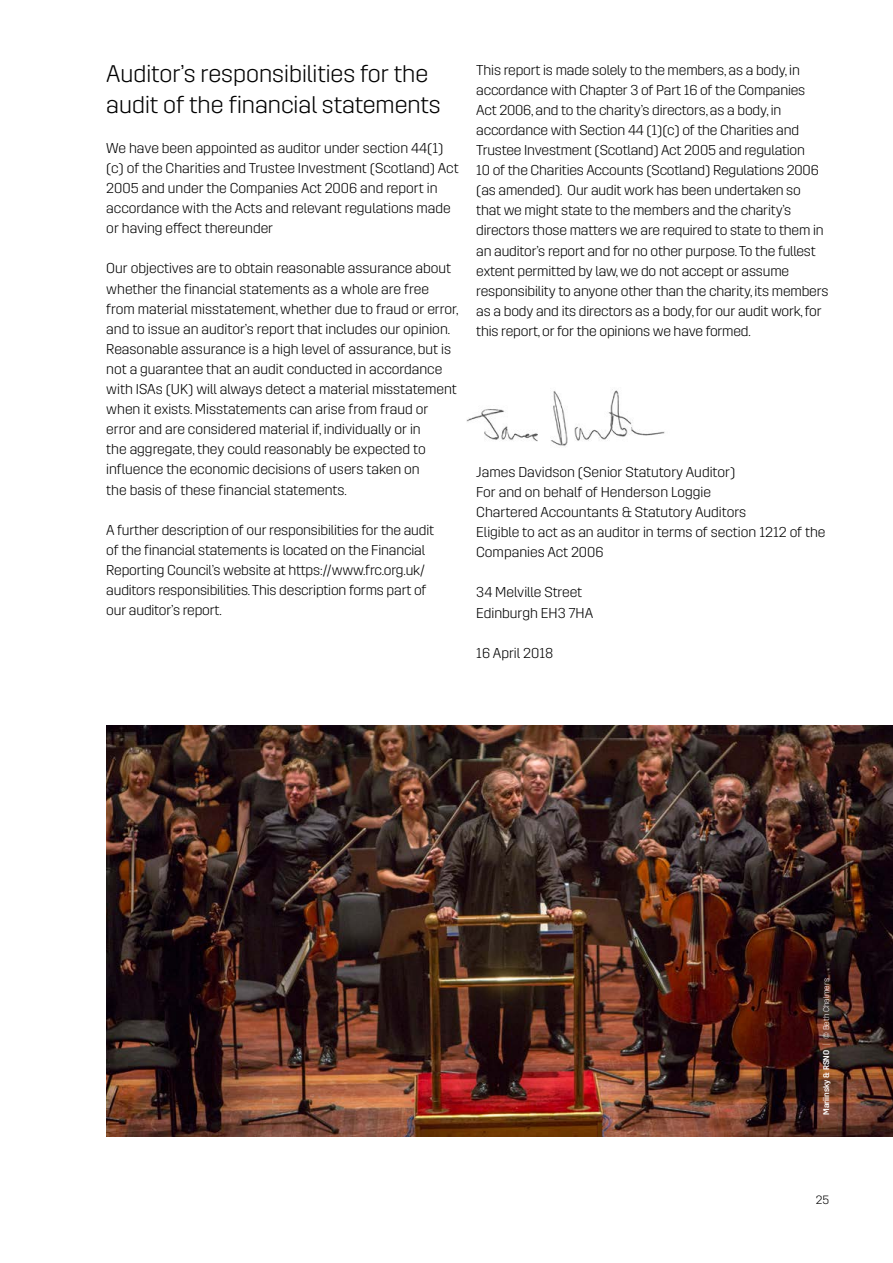
<style>
.page{position:relative;width:893px;height:1263px;background:#fff}
.page>*{position:absolute;margin:0;border:0;box-sizing:border-box;transform-origin:0 0}
.t1{font:300 24px/30.8px "Trim";color:#000}
.t2{font:300 14.25px/20.1px "Trim";letter-spacing:-.01em;color:#000}
.t3{font:300 12px "Trim";color:#000}
.t4{font:500 8.25px "Trim";color:#fff}
.s1{font-weight:100}
.s2{font-weight:300}
</style>
<div class="page">
<img style="left:106px;top:725px;width:787px;height:411px">
<img style="left:466px;top:389px;width:199px;height:57px">
<h1 class="t1" style="left:106px;top:58px;width:336px">Auditor’s responsibilities for the audit of the financial statements</h1>
<p class="t2" style="left:106px;top:138px;width:354px">We have been appointed as auditor under section 44(1) (c) of the Charities and Trustee Investment (Scotland) Act 2005 and under the Companies Act 2006 and report in accordance with the Acts and relevant regulations made or having effect thereunder</p>
<p class="t2" style="left:106px;top:259px;width:354px">Our objectives are to obtain reasonable assurance about whether the financial statements as a whole are free from material misstatement, whether due to fraud or error, and to issue an auditor’s report that includes our opinion.<br>Reasonable assurance is a high level of assurance, but is not a guarantee that an audit conducted in accordance with ISAs (UK) will always detect a material misstatement when it exists. Misstatements can arise from fraud or error and are considered material if, individually or in<br>the aggregate, they could reasonably be expected to influence the economic decisions of users taken on<br>the basis of these financial statements.</p>
<p class="t2" style="left:106px;top:520px;width:329px">A further description of our responsibilities for the audit of the financial statements is located on the Financial Reporting Council’s website at https://www.frc.org.uk/ auditors responsibilities. This description forms part of our auditor’s report.</p>
<p class="t2" style="left:476px;top:60px;width:354px">This report is made solely to the members, as a body, in accordance with Chapter 3 of Part 16 of the Companies Act 2006, and to the charity’s directors, as a body, in accordance with Section 44 (1)(c) of the Charities and Trustee Investment (Scotland) Act 2005 and regulation<br>10 of the Charities Accounts (Scotland) Regulations 2006 (as amended). Our audit work has been undertaken so that we might state to the members and the charity’s directors those matters we are required to state to them in an auditor’s report and for no other purpose. To the fullest extent permitted by law, we do not accept or assume responsibility to anyone other than the charity, its members as a body and its directors as a body, for our audit work, for this report, or for the opinions we have formed.</p>
<p class="t2" style="left:476px;top:462px;width:351px">James Davidson (Senior Statutory Auditor)<br>For and on behalf of Henderson Loggie<br>Chartered Accountants &amp; Statutory Auditors<br>Eligible to act as an auditor in terms of section 1212 of the Companies Act 2006</p>
<p class="t2" style="left:476px;top:583px;width:119px">34 Melville Street<br>Edinburgh EH3 7HA</p>
<p class="t2" style="left:476px;top:643px;width:79px">16 April 2018</p>
<p class="t4" style="left:822px;top:1115px;width:138px;rotate:-90deg">Mariinsky &amp; RSNO <span class="s1">|</span> <span class="s2">© Beth Chalmers</span></p>
<p class="t3" style="left:816px;top:1193px;width:15px">25</p>
</div>
